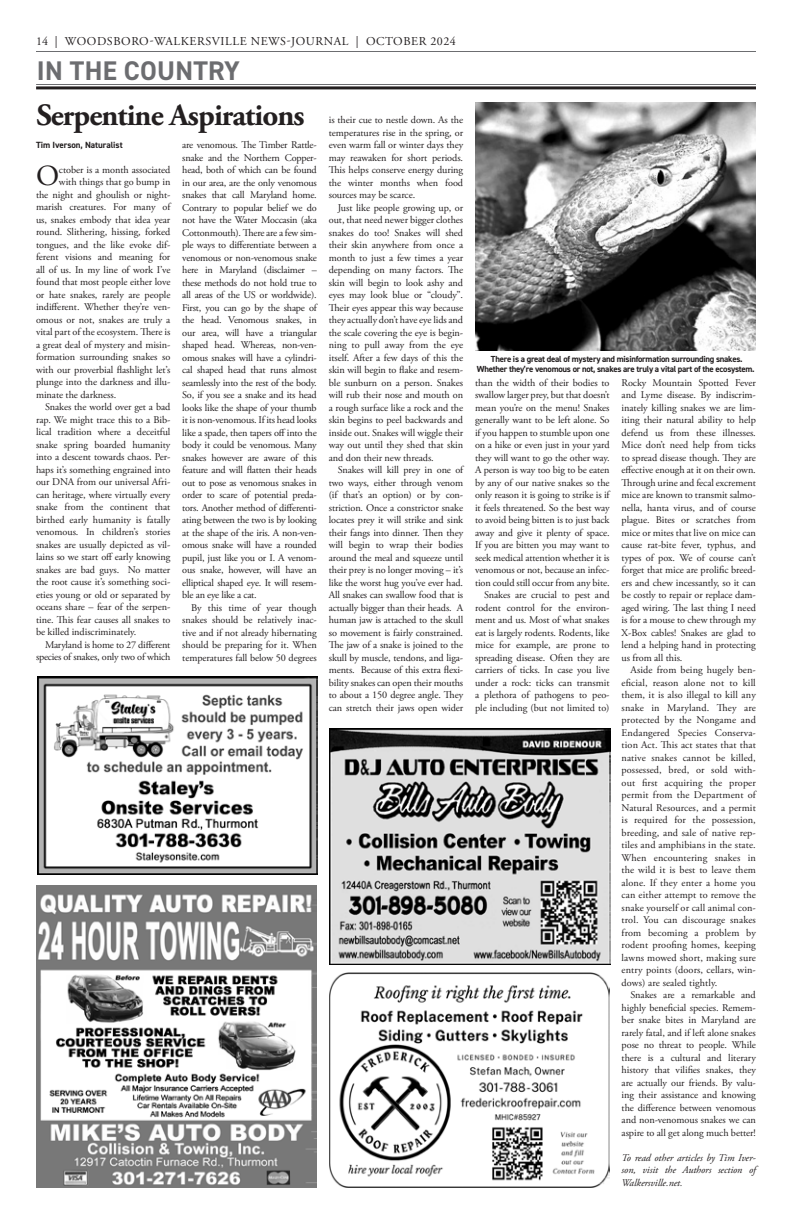
<style>
.page{position:relative;width:792px;height:1224px;background:#fff}
.page>*{position:absolute;margin:0;border:0;box-sizing:border-box;transform-origin:0 0}
.t1{font:700 31px "Adobe Garamond Pro";letter-spacing:-.03em;color:#231f20}
._1st_paragraph{font:29.1px "Adobe Garamond Pro";color:#231f20}
.t2{font:700 27px "DIN2014";letter-spacing:.01em;color:#6c6d70}
.t3{font:12px "Adobe Garamond Pro";letter-spacing:.05em;color:#231f20}
.body{font:10.2px/12.5px "Adobe Garamond Pro";letter-spacing:-.005em;color:#231f20;text-align:justify}
._1st_paragraph-2{font:10.2px "Adobe Garamond Pro";letter-spacing:-.005em;color:#231f20}
.End_of_paragraph{font:italic 10.2px/12.5px "Adobe Garamond Pro";letter-spacing:-.005em;color:#231f20;text-align:justify}
.author{font:700 9px "DIN2014";letter-spacing:-.005em;color:#231f20}
.t4{font:700 8.8px/9.6px "DIN2014";letter-spacing:-.03em;color:#231f20;text-align:center}
</style>
<div class="page">
<hr style="left:36px;top:51px;width:720px;height:1px;background:#6c6d70">
<hr style="left:36px;top:84px;width:720px;height:1px;background:#6c6d70">
<hr style="left:36px;top:86px;width:720px;height:3px;background:#231f20">
<img style="left:36px;top:886px;width:281px;height:302px">
<img style="left:329px;top:972px;width:281px;height:216px">
<img style="left:37px;top:677px;width:281px;height:198px">
<img style="left:330px;top:728px;width:281px;height:236px">
<img style="left:475px;top:102px;width:281px;height:249px">
<p class="t3" style="left:36px;top:34px;width:421px">14 | WOODSBORO-WALKERSVILLE NEWS-JOURNAL | OCTOBER 2024</p>
<p class="t2" style="left:37px;top:53px;width:205px">IN THE COUNTRY</p>
<p class="t1" style="left:36px;top:97px;width:270px">Serpentine Aspirations</p>
<p class="author" style="left:36px;top:139px;width:88px">Tim Iverson, Naturalist</p>
<p class="_1st_paragraph" style="left:36px;top:158px;width:25px">O</p>
<p class="_1st_paragraph-2" style="left:59px;top:163px;width:113px">ctober is a month associated</p>
<p class="body" style="left:329px;top:114px;width:136px">is their cue to nestle down. As the temperatures rise in the spring, or even warm fall or winter days they may reawaken for short periods.<br>This helps conserve energy during the winter months when food sources may be scarce.</p>
<p class="body" style="left:329px;top:202px;width:136px;text-indent:9px">Just like people growing up, or out, that need newer bigger clothes snakes do too! Snakes will shed their skin anywhere from once a month to just a few times a year depending on many factors. The skin will begin to look ashy and eyes may look blue or “cloudy”.<br>Their eyes appear this way because they actually don’t have eye lids and the scale covering the eye is begin&shy;ning to pull away from the eye itself. After a few days of this the skin will begin to flake and resem&shy;ble sunburn on a person. Snakes will rub their nose and mouth on a rough surface like a rock and the skin begins to peel backwards and inside out. Snakes will wiggle their way out until they shed that skin and don their new threads.</p>
<p class="body" style="left:329px;top:464px;width:136px;text-indent:9px">Snakes will kill prey in one of two ways, either through venom (if that’s an option) or by con&shy;striction. Once a constrictor snake locates prey it will strike and sink their fangs into dinner. Then they will begin to wrap their bodies around the meal and squeeze until their prey is no longer moving – it’s like the worst hug you’ve ever had.<br>All snakes can swallow food that is actually bigger than their heads. A human jaw is attached to the skull so movement is fairly constrained.<br>The jaw of a snake is joined to the skull by muscle, tendons, and liga&shy;ments. Because of this extra flexi&shy;bility snakes can open their mouths to about a 150 degree angle. They can stretch their jaws open wider</p>
<p class="body" style="left:182px;top:139px;width:136px">are venomous. The Timber Rattle&shy;snake and the Northern Copper&shy;head, both of which can be found in our area, are the only venomous snakes that call Maryland home.<br>Contrary to popular belief we do not have the Water Moccasin (aka Cottonmouth). There are a few sim&shy;ple ways to differentiate between a venomous or non-venomous snake here in Maryland (disclaimer – these methods do not hold true to all areas of the US or worldwide).<br>First, you can go by the shape of the head. Venomous snakes, in our area, will have a triangular shaped head. Whereas, non-ven&shy;omous snakes will have a cylindri&shy;cal shaped head that runs almost seamlessly into the rest of the body.<br>So, if you see a snake and its head looks like the shape of your thumb it is non-venomous. If its head looks like a spade, then tapers off into the body it could be venomous. Many snakes however are aware of this feature and will flatten their heads out to pose as venomous snakes in order to scare of potential preda&shy;tors. Another method of differenti&shy;ating between the two is by looking at the shape of the iris. A non-ven&shy;omous snake will have a rounded pupil, just like you or I. A venom&shy;ous snake, however, will have an elliptical shaped eye. It will resem&shy;ble an eye like a cat.</p>
<p class="body" style="left:182px;top:601px;width:136px;text-indent:9px">By this time of year though snakes should be relatively inac&shy;tive and if not already hibernating should be preparing for it. When temperatures fall below 50 degrees</p>
<p class="_1st_paragraph-2" style="left:59px;top:176px;width:113px">with things that go bump in</p>
<p class="_1st_paragraph-2" style="left:36px;top:188px;width:136px">the night and ghoulish or night-</p>
<p class="_1st_paragraph-2" style="left:36px;top:201px;width:136px">marish creatures. For many of</p>
<p class="_1st_paragraph-2" style="left:36px;top:213px;width:136px">us, snakes embody that idea year</p>
<p class="_1st_paragraph-2" style="left:36px;top:226px;width:136px">round. Slithering, hissing, forked</p>
<p class="_1st_paragraph-2" style="left:36px;top:238px;width:136px">tongues, and the like evoke dif-</p>
<p class="_1st_paragraph-2" style="left:36px;top:251px;width:136px">ferent visions and meaning for</p>
<p class="_1st_paragraph-2" style="left:36px;top:263px;width:136px">all of us. In my line of work I’ve</p>
<p class="_1st_paragraph-2" style="left:36px;top:276px;width:136px">found that most people either love</p>
<p class="_1st_paragraph-2" style="left:36px;top:288px;width:136px">or hate snakes, rarely are people</p>
<p class="_1st_paragraph-2" style="left:36px;top:301px;width:136px">indifferent. Whether they’re ven-</p>
<p class="_1st_paragraph-2" style="left:36px;top:313px;width:136px">omous or not, snakes are truly a</p>
<p class="_1st_paragraph-2" style="left:36px;top:326px;width:136px">vital part of the ecosystem. There is</p>
<p class="_1st_paragraph-2" style="left:36px;top:338px;width:136px">a great deal of mystery and misin-</p>
<p class="_1st_paragraph-2" style="left:36px;top:351px;width:136px">formation surrounding snakes so</p>
<p class="_1st_paragraph-2" style="left:36px;top:363px;width:136px">with our proverbial flashlight let’s</p>
<p class="_1st_paragraph-2" style="left:36px;top:376px;width:136px">plunge into the darkness and illu-</p>
<p class="_1st_paragraph-2" style="left:36px;top:388px;width:82px">minate the darkness.</p>
<p class="body" style="left:36px;top:401px;width:136px;text-indent:9px">Snakes the world over get a bad rap. We might trace this to a Bib&shy;lical tradition where a deceitful snake spring boarded humanity into a descent towards chaos. Per&shy;haps it’s something engrained into our DNA from our universal Afri&shy;can heritage, where virtually every snake from the continent that birthed early humanity is fatally venomous. In children’s stories snakes are usually depicted as vil&shy;lains so we start off early knowing snakes are bad guys. No matter the root cause it’s something soci&shy;eties young or old or separated by oceans share – fear of the serpen&shy;tine. This fear causes all snakes to be killed indiscriminately.</p>
<p class="body" style="left:36px;top:638px;width:136px;text-align:right">Maryland is home to 27 different species of snakes, only two of which</p>
<p class="t4" style="left:477px;top:354px;width:279px">There is a great deal of mystery and misinformation surrounding snakes.<br>Whether they’re venomous or not, snakes are truly a vital part of the ecosystem.</p>
<p class="body" style="left:475px;top:377px;width:136px">than the width of their bodies to swallow larger prey, but that doesn’t mean you’re on the menu! Snakes generally want to be left alone. So if you happen to stumble upon one on a hike or even just in your yard they will want to go the other way.<br>A person is way too big to be eaten by any of our native snakes so the only reason it is going to strike is if it feels threatened. So the best way to avoid being bitten is to just back away and give it plenty of space.<br>If you are bitten you may want to seek medical attention whether it is venomous or not, because an infec&shy;tion could still occur from any bite.</p>
<p class="body" style="left:475px;top:589px;width:136px;text-indent:9px">Snakes are crucial to pest and rodent control for the environ&shy;ment and us. Most of what snakes eat is largely rodents. Rodents, like mice for example, are prone to spreading disease. Often they are carriers of ticks. In case you live under a rock: ticks can transmit a plethora of pathogens to peo&shy;ple including (but not limited to)</p>
<p class="body" style="left:622px;top:377px;width:136px">Rocky Mountain Spotted Fever and Lyme disease. By indiscrim&shy;inately killing snakes we are lim&shy;iting their natural ability to help defend us from these illnesses.<br>Mice don’t need help from ticks to spread disease though. They are effective enough at it on their own.<br>Through urine and fecal excrement mice are known to transmit salmo&shy;nella, hanta virus, and of course plague. Bites or scratches from mice or mites that live on mice can cause rat-bite fever, typhus, and types of pox. We of course can’t forget that mice are prolific breed&shy;ers and chew incessantly, so it can be costly to repair or replace dam&shy;aged wiring. The last thing I need is for a mouse to chew through my X-Box cables! Snakes are glad to lend a helping hand in protecting us from all this.</p>
<p class="body" style="left:622px;top:664px;width:136px;text-indent:9px">Aside from being hugely ben&shy;eficial, reason alone not to kill them, it is also illegal to kill any snake in Maryland. They are protected by the Nongame and Endangered Species Conserva&shy;tion Act. This act states that that native snakes cannot be killed, possessed, bred, or sold with&shy;out first acquiring the proper permit from the Department of Natural Resources, and a permit is required for the possession, breeding, and sale of native rep&shy;tiles and amphibians in the state.<br>When encountering snakes in the wild it is best to leave them alone. If they enter a home you can either attempt to remove the snake yourself or call animal con&shy;trol. You can discourage snakes from becoming a problem by rodent proofing homes, keeping lawns mowed short, making sure entry points (doors, cellars, win&shy;dows) are sealed tightly.</p>
<p class="body" style="left:622px;top:989px;width:136px;text-indent:9px">Snakes are a remarkable and highly beneficial species. Remem&shy;ber snake bites in Maryland are rarely fatal, and if left alone snakes pose no threat to people. While there is a cultural and literary history that vilifies snakes, they are actually our friends. By valu&shy;ing their assistance and knowing the difference between venomous and non-venomous snakes we can aspire to all get along much better!</p>
<p class="End_of_paragraph" style="left:622px;top:1152px;width:136px">To read other articles by Tim Iver&shy;son, visit the Authors section of Walkersville.net.</p>
</div>
